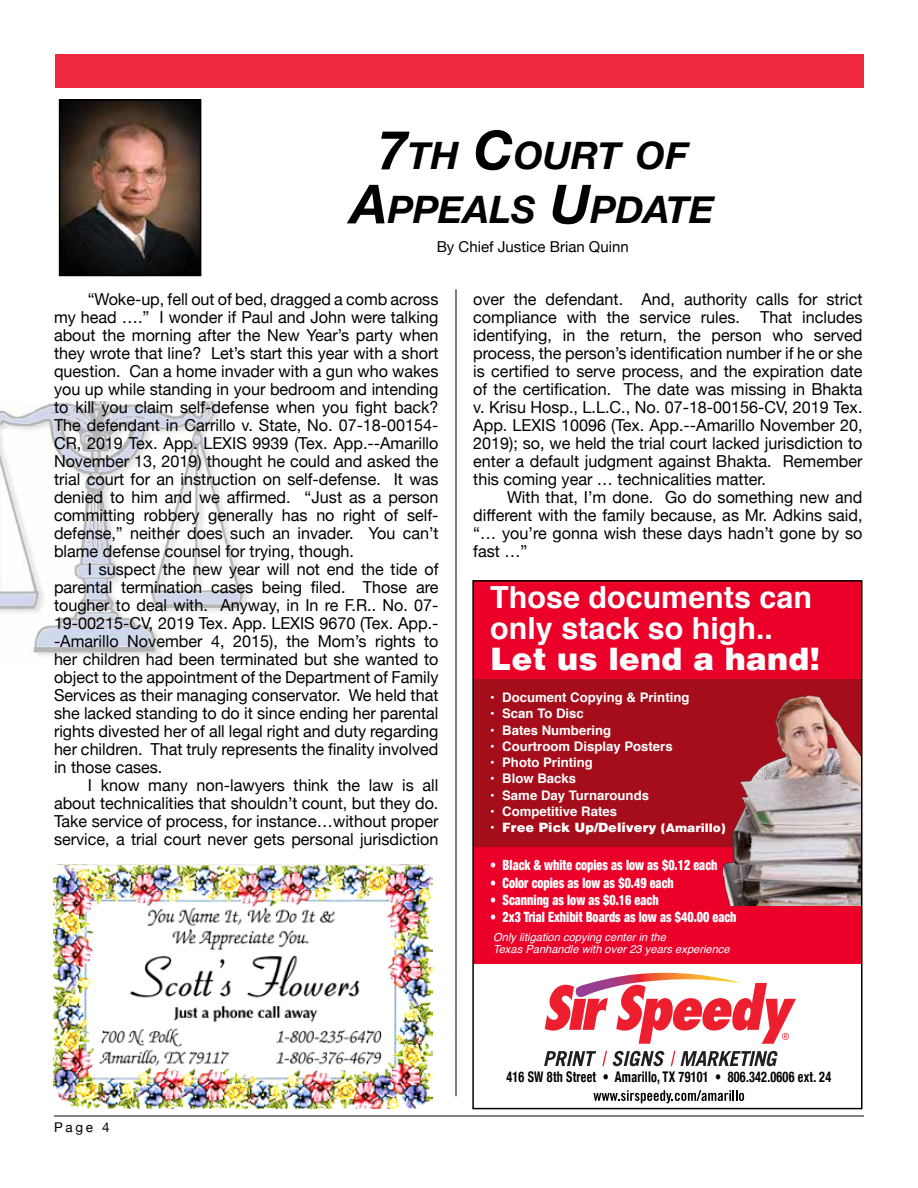
<style>
.page{position:relative;width:918px;height:1188px;background:#fff}
.page>*{position:absolute;margin:0;border:0;box-sizing:border-box;transform-origin:0 0}
.t1{font:italic 700 37.8px/54px "Helvetica Neue";color:#000;text-align:center}
.t2{font:900 31.8px "Helvetica";color:#fff}
.t3{font:700 30.45px/30.5px "Helvetica";color:#fff}
.t4{font:16.5px/18px "Helvetica Neue";color:#000;text-align:justify}
.t5{font:15px "Helvetica Neue";color:#000}
.t6{font:700 condensed 14.7px "Helvetica Neue";letter-spacing:.02em;color:#000;scale:.83 1}
.t7{font:900 condensed 14.25px "Helvetica Neue";color:#fff;scale:.85 1}
.t8{font:13.5px "Helvetica Neue";color:#000}
.t9{font:700 13.2px "Helvetica";color:#fff}
.t10{font:900 13.2px "Helvetica";color:#fff}
.t11{font:italic 11.1px/12.1px "Helvetica";color:#fff}
.s1{font-size:54px}
.s2{font-weight:700}
.s3{font-size:12.15px}
</style>
<div class="page">
<img style="left:0;top:401px;width:249px;height:256px">
<div style="left:56px;top:54px;width:808px;height:33px;background:#ee283d"></div>
<img style="left:62px;top:102px;width:136px;height:171px">
<div style="left:59px;top:99px;width:142px;height:177px;border:2px solid #000"></div>
<hr style="left:54px;top:1116px;width:810px;height:1px;background:#000">
<hr style="left:456px;top:289px;width:1px;height:807px;background:#000">
<div style="left:473px;top:581px;width:389px;height:383px;background:#ea0029"></div>
<div style="left:473px;top:680px;width:389px;height:167px;background:#a50d1a"></div>
<svg style="left:593px;top:1090px;width:151px;height:13px"></svg>
<img style="left:723px;top:695px;width:136px;height:211px">
<svg style="left:613px;top:1051px;width:51px;height:15px"></svg>
<svg style="left:544px;top:1051px;width:52px;height:15px"></svg>
<svg style="left:602px;top:1051px;width:5px;height:15px"></svg>
<svg style="left:671px;top:1051px;width:107px;height:15px"></svg>
<svg style="left:545px;top:973px;width:251px;height:71px"></svg>
<div style="left:472px;top:580px;width:390px;height:529px;border:2px solid #000"></div>
<img style="left:54px;top:864px;width:379px;height:244px">
<h1 class="t1" style="left:351px;top:130px;width:365px"><span class="s1">7</span>TH <span class="s1">C</span>OURT OF<br><span class="s1">A</span>PPEALS <span class="s1">U</span>PDATE</h1>
<p class="t5" style="left:437px;top:236px;width:193px">By Chief Justice Brian Quinn</p>
<p class="t4" style="left:54px;top:291px;width:386px;text-indent:34px">“Woke-up, fell out of bed, dragged a comb across my head ….” I wonder if Paul and John were talking about the morning after the New Year’s party when they wrote that line? Let’s start this year with a short question. Can a home invader with a gun who wakes you up while standing in your bedroom and intending to kill you claim self-defense when you fight back?<br>The defendant in Carrillo v. State, No. 07-18-00154- CR, 2019 Tex. App. LEXIS 9939 (Tex. App.--Amarillo November 13, 2019) thought he could and asked the trial court for an instruction on self-defense. It was denied to him and we affirmed. “Just as a person committing robbery generally has no right of self&shy;defense,” neither does such an invader. You can’t blame defense counsel for trying, though.</p>
<p class="t4" style="left:54px;top:561px;width:386px;text-indent:34px">I suspect the new year will not end the tide of parental termination cases being filed. Those are tougher to deal with. Anyway, in In re F.R.. No. 07- 19-00215-CV, 2019 Tex. App. LEXIS 9670 (Tex. App.- -Amarillo November 4, 2015), the Mom’s rights to her children had been terminated but she wanted to object to the appointment of the Department of Family Services as their managing conservator. We held that she lacked standing to do it since ending her parental rights divested her of all legal right and duty regarding her children. That truly represents the finality involved in those cases.</p>
<p class="t4" style="left:54px;top:777px;width:386px;text-indent:34px">I know many non-lawyers think the law is all about technicalities that shouldn’t count, but they do.<br>Take service of process, for instance…without proper service, a trial court never gets personal jurisdiction</p>
<p class="t4" style="left:473px;top:291px;width:391px">over the defendant. And, authority calls for strict compliance with the service rules. That includes identifying, in the return, the person who served process, the person’s identification number if he or she is certified to serve process, and the expiration date of the certification. The date was missing in Bhakta v. Krisu Hosp., L.L.C., No. 07-18-00156-CV, 2019 Tex.<br>App. LEXIS 10096 (Tex. App.--Amarillo November 20, 2019); so, we held the trial court lacked jurisdiction to enter a default judgment against Bhakta. Remember this coming year … technicalities matter.</p>
<p class="t4" style="left:473px;top:489px;width:391px;text-indent:34px">With that, I’m done. Go do something new and different with the family because, as Mr. Adkins said, “… you’re gonna wish these days hadn’t gone by so fast …”</p>
<h3 class="t3" style="left:490px;top:583px;width:323px">Those documents can only stack so high..</h3>
<h2 class="t2" style="left:490px;top:640px;width:331px">Let us lend a hand!</h2>
<p class="t9" style="left:490px;top:687px;width:201px">• Document Copying &amp; Printing</p>
<p class="t9" style="left:490px;top:703px;width:95px">• Scan To Disc</p>
<p class="t9" style="left:490px;top:719px;width:122px">• Bates Numbering</p>
<p class="t9" style="left:490px;top:736px;width:184px">• Courtroom Display Posters</p>
<p class="t9" style="left:490px;top:752px;width:104px">• Photo Printing</p>
<p class="t9" style="left:490px;top:768px;width:87px">• Blow Backs</p>
<p class="t9" style="left:490px;top:784px;width:160px">• Same Day Turnarounds</p>
<p class="t9" style="left:490px;top:800px;width:128px">• Competitive Rates</p>
<p class="t10" style="left:490px;top:819px;width:237px"><span class="s2">•</span> Free Pick Up/Delivery <span class="s3">(Amarillo)</span></p>
<p class="t7" style="left:490px;top:853px;width:269px">• Black &amp; white copies as low as $0.12 each</p>
<p class="t7" style="left:490px;top:871px;width:217px">• Color copies as low as $0.49 each</p>
<p class="t7" style="left:490px;top:888px;width:200px">• Scanning as low as $0.16 each</p>
<p class="t7" style="left:490px;top:905px;width:291px">• 2x3 Trial Exhibit Boards as low as $40.00 each</p>
<p class="t11" style="left:493px;top:931px;width:238px">Only litigation copying center in the<br>Texas Panhandle with over 23 years experience</p>
<p class="t8" style="left:54px;top:1118px;width:57px">Page 4</p>
<p class="t6" style="left:506px;top:1065px;width:393px">416 SW 8th Street • Amarillo, TX 79101 • 806.342.0606 ext. 24</p>
</div>
